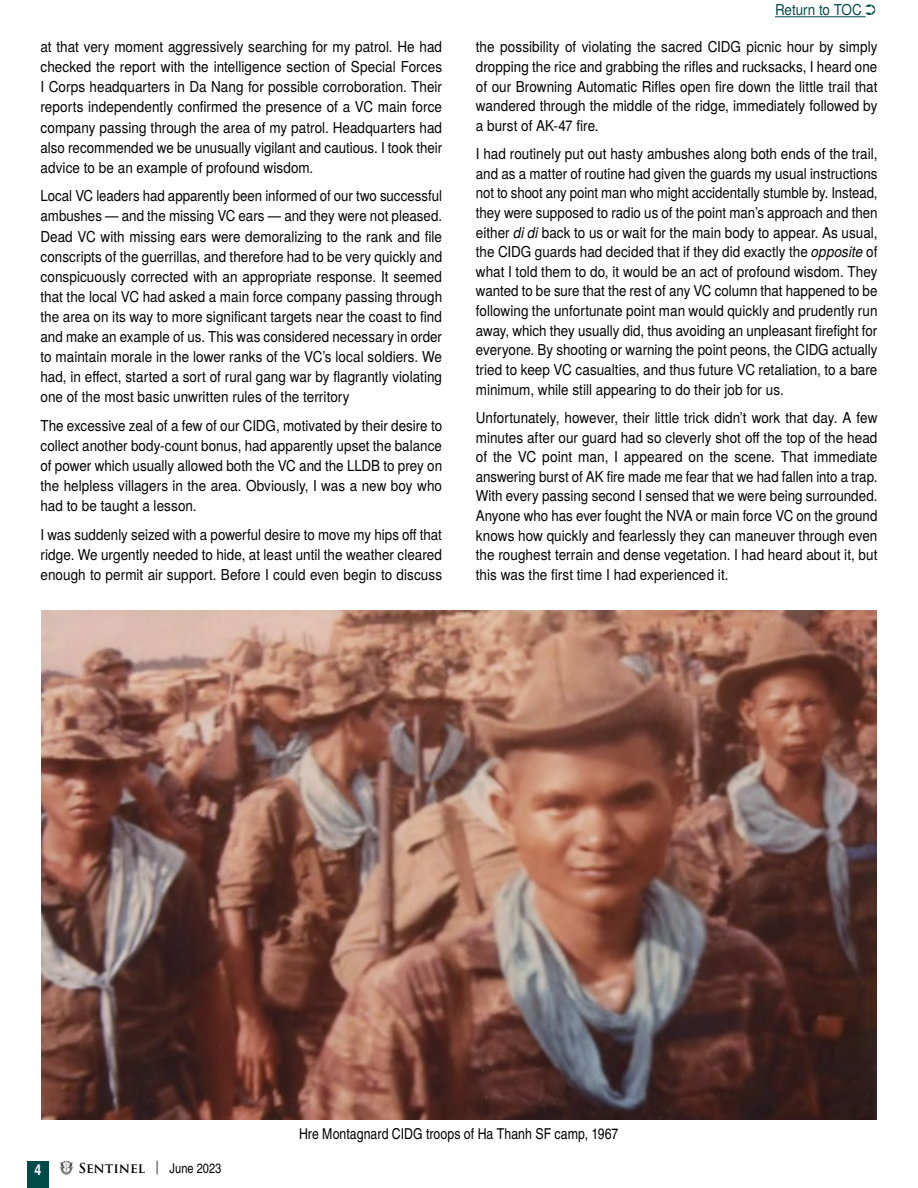
<style>
.page{position:relative;width:918px;height:1188px;background:#fff}
.page>*{position:absolute;margin:0;border:0;box-sizing:border-box;transform-origin:0 0}
.t1{font:15px/19.6px "Te X Gyre Heros";letter-spacing:.005em;color:#000;text-align:justify;scale:.9 1}
.t2{font:15px/20.1px "Te X Gyre Heros";letter-spacing:.005em;color:#000;text-align:justify;scale:.89 1}
.t3{font:15px "Te X Gyre Heros Condensed";letter-spacing:.005em;color:#000}
.t4{font:15px "Te X Gyre Heros";letter-spacing:-.005em;color:#004a49;scale:.9 1}
.t5{font:700 15px "Te X Gyre Heros Condensed";color:#fff}
.t6{font:700 13.5px "Trajan Pro";color:#000}
.s1{font-style:italic}
.s2{font-weight:400}
.s3{font-family:"Te X Gyre Heros Condensed";font-weight:400}
</style>
<div class="page">
<svg style="left:59px;top:1161px;width:15px;height:14px"></svg>
<div style="left:27px;top:1161px;width:22px;height:27px;background:#004a49"></div>
<img style="left:41px;top:610px;width:835px;height:510px">
<hr style="left:775px;top:16px;width:91px;height:1px;background:#004a49">
<p class="t1" style="left:40px;top:36px;width:448px;line-height:20.1px">at that very moment aggressively searching for my patrol. He had checked the report with the intelligence section of Special Forces I Corps headquarters in Da Nang for possible corroboration. Their reports independently confirmed the presence of a VC main force company passing through the area of my patrol. Headquarters had also recommended we be unusually vigilant and cautious. I took their advice to be an example of profound wisdom.</p>
<p class="t2" style="left:40px;top:185px;width:453px">Local VC leaders had apparently been informed of our two successful ambushes — and the missing VC ears — and they were not pleased.<br>Dead VC with missing ears were demoralizing to the rank and file conscripts of the guerrillas, and therefore had to be very quickly and conspicuously corrected with an appropriate response. It seemed that the local VC had asked a main force company passing through the area on its way to more significant targets near the coast to find and make an example of us. This was considered necessary in order to maintain morale in the lower ranks of the VC’s local soldiers. We had, in effect, started a sort of rural gang war by flagrantly violating one of the most basic unwritten rules of the territory</p>
<p class="t1" style="left:40px;top:414px;width:448px;line-height:20.1px">The excessive zeal of a few of our CIDG, motivated by their desire to collect another body-count bonus, had apparently upset the balance of power which usually allowed both the VC and the LLDB to prey on the helpless villagers in the area. Obviously, I was a new boy who had to be taught a lesson.</p>
<p class="t2" style="left:40px;top:523px;width:453px">I was suddenly seized with a powerful desire to move my hips off that ridge. We urgently needed to hide, at least until the weather cleared enough to permit air support. Before I could even begin to discuss</p>
<p class="t4" style="left:775px;top:-2px;width:114px">Return to TOC ➲</p>
<p class="t1" style="left:476px;top:36px;width:448px">the possibility of violating the sacred CIDG picnic hour by simply dropping the rice and grabbing the rifles and rucksacks, I heard one of our Browning Automatic Rifles open fire down the little trail that wandered through the middle of the ridge, immediately followed by a burst of AK-47 fire.</p>
<p class="t1" style="left:476px;top:143px;width:448px">I had routinely put out hasty ambushes along both ends of the trail, and as a matter of routine had given the guards my usual instructions not to shoot any point man who might accidentally stumble by. Instead, they were supposed to radio us of the point man’s approach and then either <span class="s1">di di</span> back to us or wait for the main body to appear. As usual, the CIDG guards had decided that if they did exactly the <span class="s1">opposite</span> of what I told them to do, it would be an act of profound wisdom. They wanted to be sure that the rest of any VC column that happened to be following the unfortunate point man would quickly and prudently run away, which they usually did, thus avoiding an unpleasant firefight for everyone. By shooting or warning the point peons, the CIDG actually tried to keep VC casualties, and thus future VC retaliation, to a bare minimum, while still appearing to do their job for us.</p>
<p class="t1" style="left:476px;top:407px;width:448px">Unfortunately, however, their little trick didn’t work that day. A few minutes after our guard had so cleverly shot off the top of the head of the VC point man, I appeared on the scene. That immediate answering burst of AK fire made me fear that we had fallen into a trap.<br>With every passing second I sensed that we were being surrounded.<br>Anyone who has ever fought the NVA or main force VC on the ground knows how quickly and fearlessly they can maneuver through even the roughest terrain and dense vegetation. I had heard about it, but this was the first time I had experienced it.</p>
<p class="t5" style="left:35px;top:1159px;width:8px">4</p>
<p class="t6" style="left:78px;top:1159px;width:144px">SENTINEL <span class="s2">|</span> <span class="s3">June 2023</span></p>
<p class="t3" style="left:299px;top:1122px;width:321px">Hre Montagnard CIDG troops of Ha Thanh SF camp, 1967</p>
</div>
